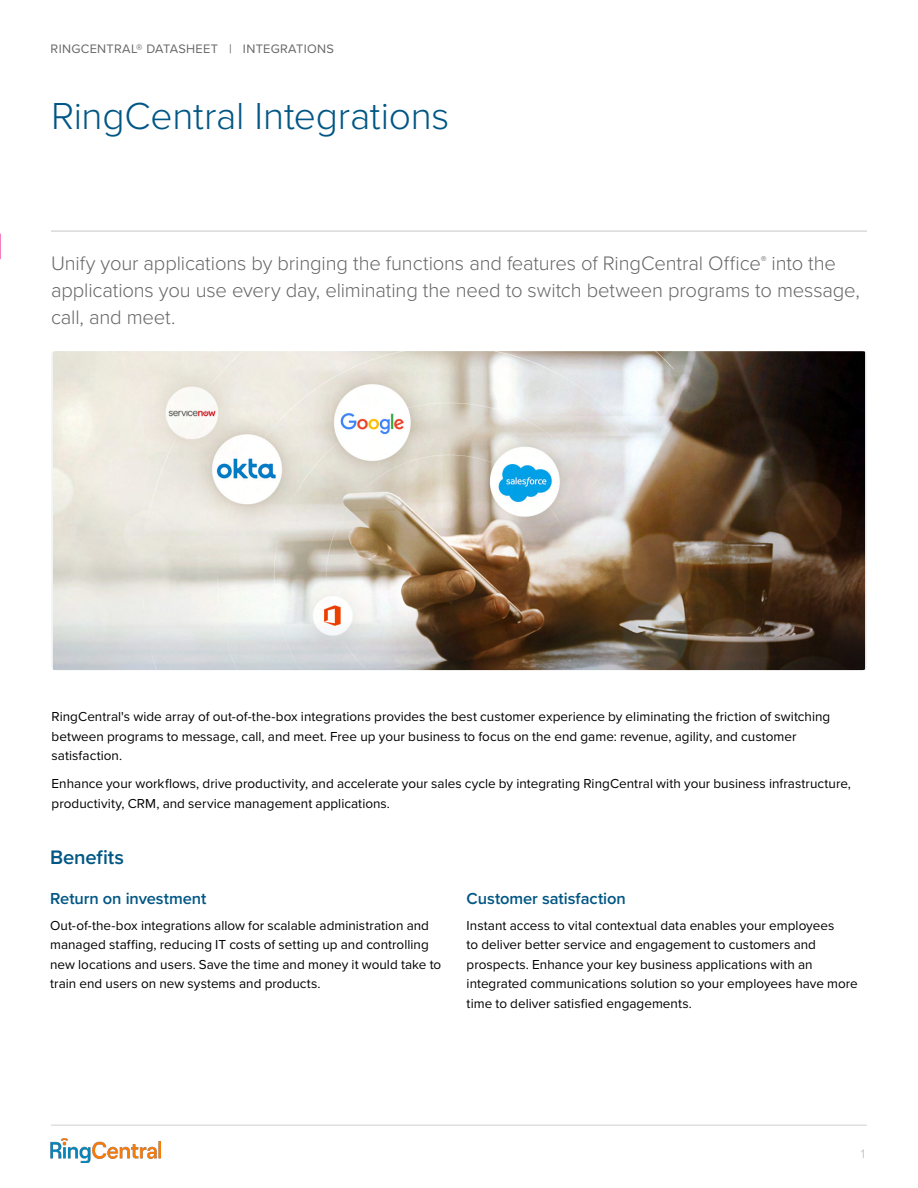
<style>
.page{position:relative;width:918px;height:1188px;background:#fff}
.page>*{position:absolute;margin:0;border:0;box-sizing:border-box;transform-origin:0 0}
.t1{font:300 39px "Proxima Nova";letter-spacing:-.005em;color:#005684}
.t2{font:300 20.25px/27px "Proxima Nova";letter-spacing:-.01em;color:#676767}
.t3{font:600 20.25px "Proxima Nova";letter-spacing:-.005em;color:#005684}
.t4{font:600 16.5px "Proxima Nova";letter-spacing:-.005em;color:#005684}
.t5{font:13.5px/19.5px "Proxima Nova";color:#000}
.t6{font:12.75px "Proxima Nova";letter-spacing:.025em;color:#676767}
.t7{font:12.75px "Proxima Nova";color:#c7c6c5}
</style>
<div class="page">
<hr style="left:51px;top:1125px;width:816px;height:1px;background:#000">
<hr style="left:51px;top:231px;width:816px;height:1px;background:#c7c6c5">
<img style="left:53px;top:351px;width:812px;height:319px">
<img style="left:51px;top:1139px;width:109px;height:23px">
<p class="t6" style="left:51px;top:43px;width:285px">RINGCENTRAL® DATASHEET | INTEGRATIONS</p>
<h1 class="t1" style="left:51px;top:99px;width:400px">RingCentral Integrations</h1>
<h2 class="t2" style="left:51px;top:251px;width:810px">Unify your applications by bringing the functions and features of RingCentral Office<sup>®</sup> into the applications you use every day, eliminating the need to switch between programs to message, call, and meet.</h2>
<p class="t5" style="left:52px;top:708px;width:780px">RingCentral's wide array of out-of-the-box integrations provides the best customer experience by eliminating the friction of switching between programs to message, call, and meet. Free up your business to focus on the end game: revenue, agility, and customer satisfaction.</p>
<p class="t5" style="left:52px;top:775px;width:801px">Enhance your workflows, drive productivity, and accelerate your sales cycle by integrating RingCentral with your business infrastructure, productivity, CRM, and service management applications.</p>
<h2 class="t3" style="left:50px;top:849px;width:76px">Benefits</h2>
<p class="t4" style="left:50px;top:892px;width:158px">Return on investment</p>
<p class="t5" style="left:50px;top:916px;width:393px">Out-of-the-box integrations allow for scalable administration and managed staffing, reducing IT costs of setting up and controlling new locations and users. Save the time and money it would take to train end users on new systems and products.</p>
<p class="t4" style="left:467px;top:892px;width:161px">Customer satisfaction</p>
<p class="t5" style="left:467px;top:916px;width:393px">Instant access to vital contextual data enables your employees<br>to deliver better service and engagement to customers and prospects. Enhance your key business applications with an integrated communications solution so your employees have more time to deliver satisfied engagements.</p>
<p class="t7" style="left:861px;top:1149px;width:6px">1</p>
</div>
